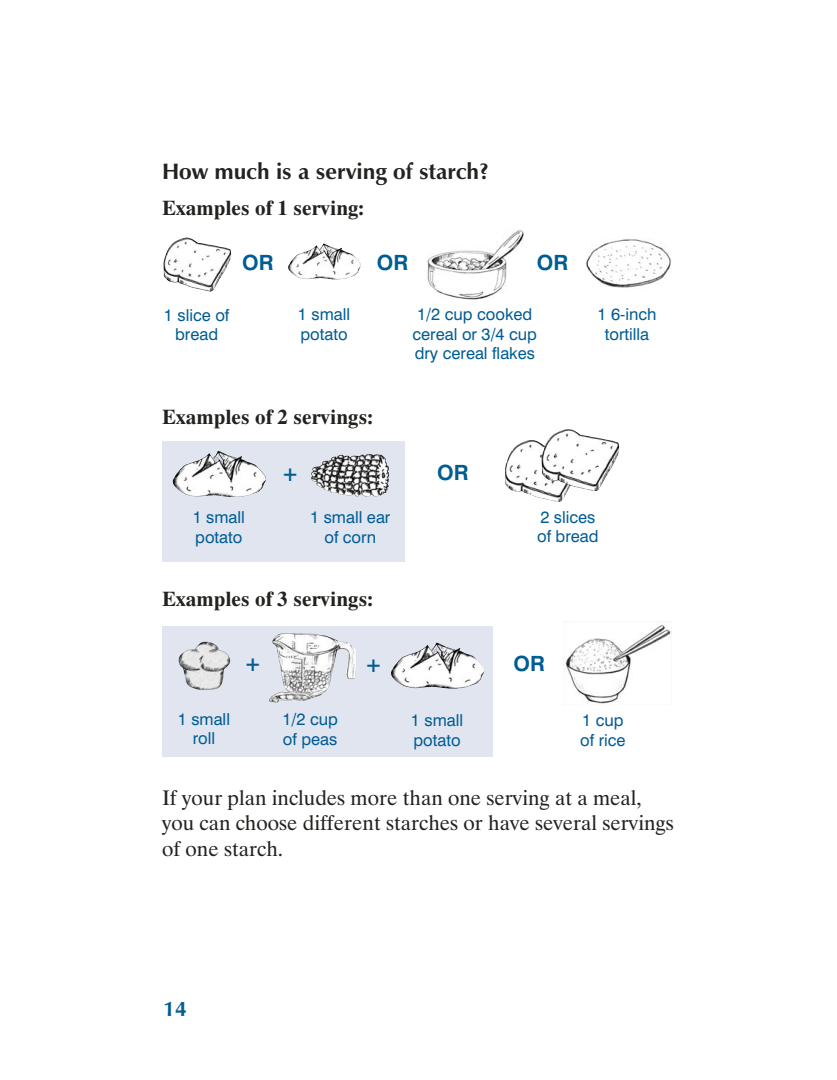
<style>
.page{position:relative;width:837px;height:1080px;background:#fff}
.page>*{position:absolute;margin:0;border:0;box-sizing:border-box;transform-origin:0 0}
.t1{font:700 22.5px "Zapf Humanist 601 BT";color:#20231e}
.t2{font:21px/25.5px "Dutch 801 BT";color:#20231e}
.t3{font:700 21px "Dutch 801 BT";color:#20231e}
.t4{font:700 21px "Swiss 721 BT";color:#005c93}
.t5{font:700 21px "Zapf Humanist 601 BT";color:#005c93}
.t6{font:16.5px/19.5px "Swiss 721 BT";color:#005c93}
</style>
<div class="page">
<div style="left:162px;top:441px;width:243px;height:121px;background:#e0e5f0"></div>
<img style="left:163px;top:237px;width:68px;height:55px">
<img style="left:288px;top:244px;width:50px;height:24px">
<img style="left:427px;top:230px;width:97px;height:70px">
<img style="left:586px;top:239px;width:85px;height:49px">
<img style="left:173px;top:451px;width:64px;height:31px">
<img style="left:311px;top:454px;width:78px;height:43px">
<img style="left:505px;top:440px;width:63px;height:62px">
<img style="left:542px;top:429px;width:77px;height:62px">
<div style="left:162px;top:626px;width:330px;height:131px;background:#e0e5f0"></div>
<img style="left:391px;top:643px;width:64px;height:31px">
<img style="left:269px;top:633px;width:87px;height:70px">
<img style="left:565px;top:624px;width:107px;height:80px">
<img style="left:178px;top:641px;width:53px;height:49px">
<h1 class="t1" style="left:162px;top:163px;width:329px">How much is a serving of starch?</h1>
<p class="t3" style="left:162px;top:200px;width:204px">Examples of 1 serving:</p>
<p class="t4" style="left:242px;top:255px;width:33px">OR</p>
<p class="t4" style="left:377px;top:255px;width:33px">OR</p>
<p class="t4" style="left:537px;top:255px;width:33px">OR</p>
<p class="t6" style="left:164px;top:307px;width:67px;text-align:center">1 slice of bread</p>
<p class="t6" style="left:298px;top:306px;width:54px">1 small potato</p>
<p class="t6" style="left:413px;top:306px;width:126px">1/2 cup cooked cereal or 3/4 cup dry cereal flakes</p>
<p class="t6" style="left:598px;top:306px;width:60px;text-align:center">1 6-inch tortilla</p>
<p class="t3" style="left:162px;top:409px;width:213px">Examples of 2 servings:</p>
<p class="t4" style="left:282px;top:466px;width:19px">+</p>
<p class="t4" style="left:437px;top:465px;width:33px">OR</p>
<p class="t6" style="left:193px;top:509px;width:54px">1 small potato</p>
<p class="t6" style="left:310px;top:510px;width:82px;text-align:center">1 small ear of corn</p>
<p class="t3" style="left:162px;top:591px;width:213px">Examples of 3 servings:</p>
<p class="t6" style="left:537px;top:509px;width:63px">2 slices of bread</p>
<p class="t6" style="left:178px;top:711px;width:54px;text-align:center">1 small roll</p>
<p class="t4" style="left:244px;top:657px;width:19px">+</p>
<p class="t4" style="left:513px;top:656px;width:33px">OR</p>
<p class="t4" style="left:365px;top:657px;width:19px">+</p>
<p class="t6" style="left:282px;top:711px;width:57px">1/2 cup of peas</p>
<p class="t6" style="left:411px;top:712px;width:54px">1 small potato</p>
<p class="t6" style="left:580px;top:712px;width:47px">1 cup of rice</p>
<p class="t2" style="left:162px;top:787px;width:513px">If your plan includes more than one serving at a meal, you can choose different starches or have several servings of one starch.</p>
<p class="t5" style="left:164px;top:1001px;width:25px">14</p>
</div>
